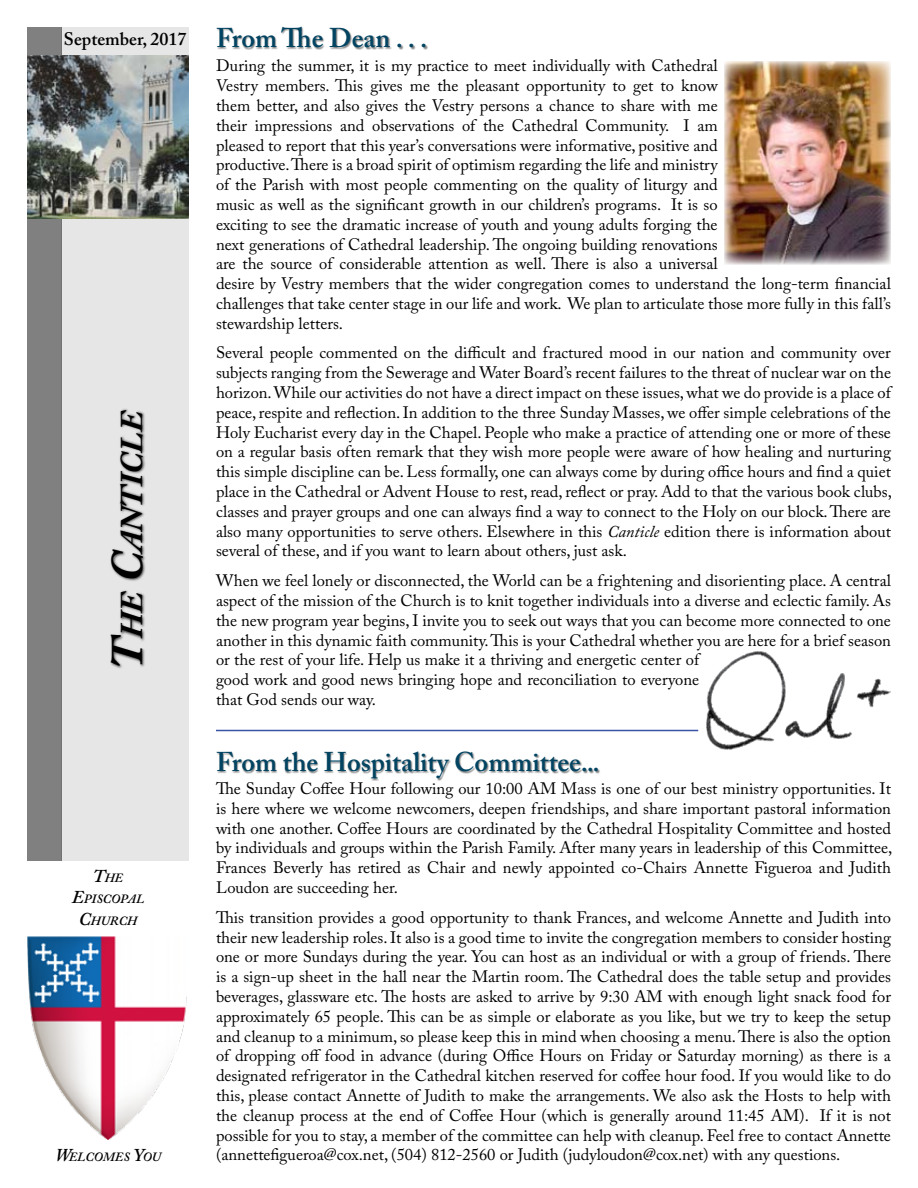
<style>
.page{position:relative;width:918px;height:1188px;background:#fff}
.page>*{position:absolute;margin:0;border:0;box-sizing:border-box;transform-origin:0 0}
.t1{font:italic 700 31.5px "Adobe Caslon Pro";color:#000}
.t2{font:600 27px "Adobe Caslon Pro";color:#014462}
.t3{font:600 18px "Adobe Caslon Pro";color:#000}
.t4{font:16.5px/19.8px "Adobe Caslon Pro";color:#000;text-align:justify}
.t5{font:italic 600 12.6px/21.6px "Adobe Caslon Pro";color:#000;text-align:center}
.s1{font-size:45px}
.s2{font-size:18px}
.s3{font-style:italic}
</style>
<div class="page">
<div style="left:27px;top:27px;width:35px;height:834px;background:#808080"></div>
<div style="left:62px;top:27px;width:127px;height:834px;background:#e7e6e6"></div>
<img style="left:27px;top:937px;width:160px;height:203px">
<img style="left:27px;top:55px;width:162px;height:164px">
<div style="left:109px;top:408px;width:38px;height:261px;background:#000;opacity:.75"></div>
<div style="left:217px;top:26px;width:211px;height:24px;background:#000;opacity:.5"></div>
<img style="left:725px;top:62px;width:166px;height:203px">
<img style="left:706px;top:651px;width:185px;height:99px">
<hr style="left:216px;top:730px;width:482px;height:1px;background:#3953a4">
<div style="left:217px;top:751px;width:384px;height:31px;background:#000;opacity:.5"></div>
<p class="t3" style="left:64px;top:28px;width:124px">September, 2017</p>
<h1 class="t1" style="left:113px;top:669px;width:261px;rotate:-90deg"><span class="s1">T</span>he <span class="s1">C</span>anticle</h1>
<p class="t5" style="left:72px;top:867px;width:74px"><span class="s2">T</span>HE<br><span class="s2">E</span>PISCOPAL<br><span class="s2">C</span>HURCH</p>
<p class="t5" style="left:55px;top:1146px;width:107px"><span class="s2">W</span>ELCOMES <span class="s2">Y</span>OU</p>
<h2 class="t2" style="left:216px;top:22px;width:213px">From The Dean . . .</h2>
<p class="t4" style="left:216px;top:56px;width:677px;text-align:left">During the summer, it is my practice to meet individually with Cathedral<br>Vestry members. This gives me the pleasant opportunity to get to know<br>them better, and also gives the Vestry persons a chance to share with me<br>their impressions and observations of the Cathedral Community. I am<br>pleased to report that this year’s conversations were informative, positive and<br>productive. There is a broad spirit of optimism regarding the life and ministry<br>of the Parish with most people commenting on the quality of liturgy and<br>music as well as the significant growth in our children’s programs. It is so<br>exciting to see the dramatic increase of youth and young adults forging the<br>next generations of Cathedral leadership. The ongoing building renovations<br>are the source of considerable attention as well. There is also a universal<br>desire by Vestry members that the wider congregation comes to understand the long-term financial challenges that take center stage in our life and work. We plan to articulate those more fully in this fall’s stewardship letters.</p>
<p class="t4" style="left:216px;top:343px;width:678px">Several people commented on the difficult and fractured mood in our nation and community over subjects ranging from the Sewerage and Water Board’s recent failures to the threat of nuclear war on the horizon. While our activities do not have a direct impact on these issues, what we do provide is a place of peace, respite and reflection. In addition to the three Sunday Masses, we offer simple celebrations of the Holy Eucharist every day in the Chapel. People who make a practice of attending one or more of these on a regular basis often remark that they wish more people were aware of how healing and nurturing this simple discipline can be. Less formally, one can always come by during office hours and find a quiet place in the Cathedral or Advent House to rest, read, reflect or pray. Add to that the various book clubs, classes and prayer groups and one can always find a way to connect to the Holy on our block. There are also many opportunities to serve others. Elsewhere in this <span class="s3">Canticle</span> edition there is information about several of these, and if you want to learn about others, just ask.</p>
<p class="t4" style="left:216px;top:571px;width:676px;text-align:left">When we feel lonely or disconnected, the World can be a frightening and disorienting place. A central aspect of the mission of the Church is to knit together individuals into a diverse and eclectic family. As the new program year begins, I invite you to seek out ways that you can become more connected to one another in this dynamic faith community. This is your Cathedral whether you are here for a brief season or the rest of your life. Help us make it a thriving and energetic center of<br>good work and good news bringing hope and reconciliation to everyone<br>that God sends our way.</p>
<h2 class="t2" style="left:216px;top:746px;width:385px">From the Hospitality Committee...</h2>
<p class="t4" style="left:216px;top:779px;width:678px">The Sunday Coffee Hour following our 10:00 AM Mass is one of our best ministry opportunities. It is here where we welcome newcomers, deepen friendships, and share important pastoral information with one another. Coffee Hours are coordinated by the Cathedral Hospitality Committee and hosted by individuals and groups within the Parish Family. After many years in leadership of this Committee, Frances Beverly has retired as Chair and newly appointed co-Chairs Annette Figueroa and Judith Loudon are succeeding her.</p>
<p class="t4" style="left:216px;top:907px;width:677px">This transition provides a good opportunity to thank Frances, and welcome Annette and Judith into their new leadership roles. It also is a good time to invite the congregation members to consider hosting one or more Sundays during the year. You can host as an individual or with a group of friends. There is a sign-up sheet in the hall near the Martin room. The Cathedral does the table setup and provides beverages, glassware etc. The hosts are asked to arrive by 9:30 AM with enough light snack food for approximately 65 people. This can be as simple or elaborate as you like, but we try to keep the setup and cleanup to a minimum, so please keep this in mind when choosing a menu. There is also the option of dropping off food in advance (during Office Hours on Friday or Saturday morning) as there is a designated refrigerator in the Cathedral kitchen reserved for coffee hour food. If you would like to do this, please contact Annette of Judith to make the arrangements. We also ask the Hosts to help with the cleanup process at the end of Coffee Hour (which is generally around 11:45 AM). If it is not possible for you to stay, a member of the committee can help with cleanup. Feel free to contact Annette (annettefigueroa@cox.net, (504) 812-2560 or Judith (judyloudon@cox.net) with any questions.</p>
</div>
